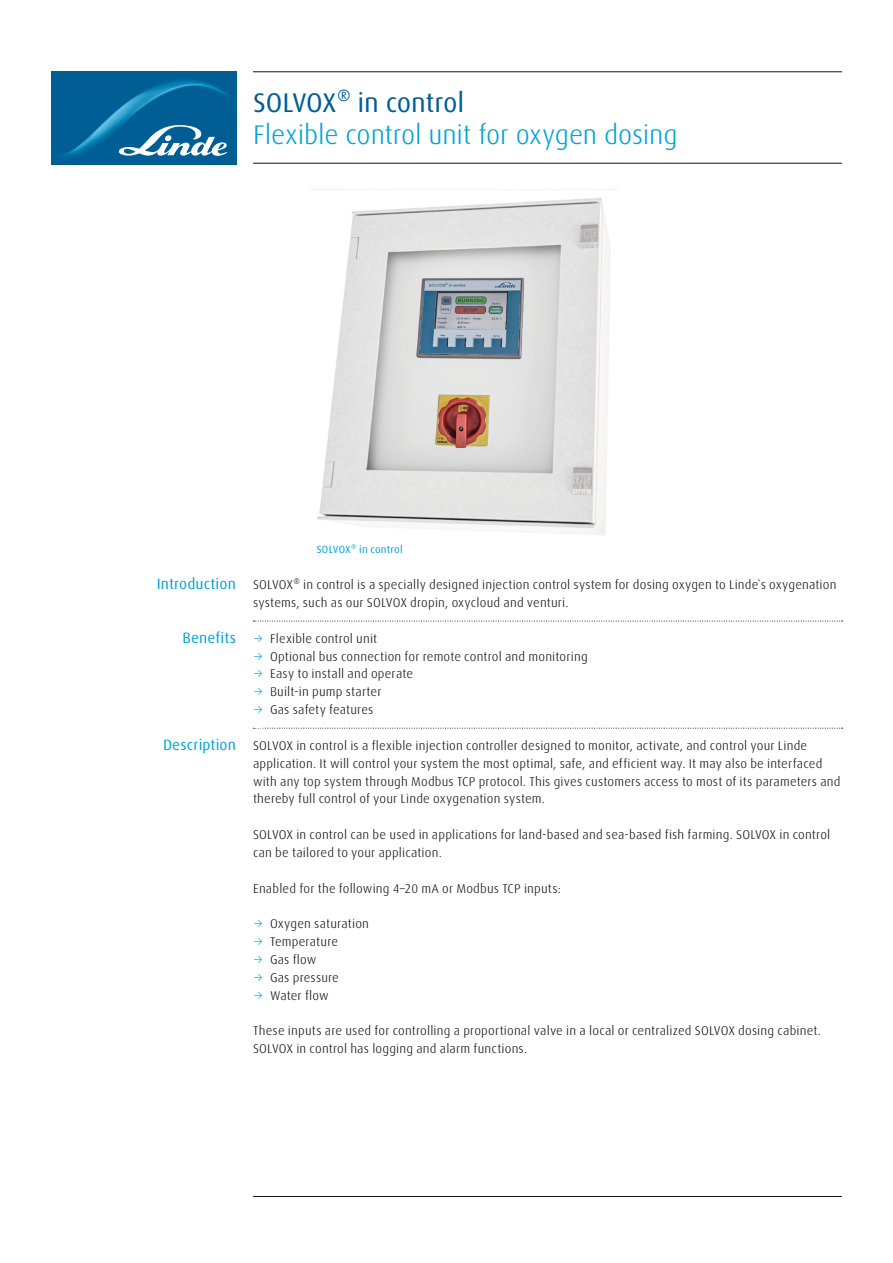
<style>
.page{position:relative;width:893px;height:1263px;background:#fff}
.page>*{position:absolute;margin:0;border:0;box-sizing:border-box;transform-origin:0 0}
.t1{font:300 27px "Linde Dax Global";letter-spacing:-.01em;color:#00a3d3}
.t2{font:27px "Linde Dax Global";letter-spacing:-.01em;color:#005e95}
.t3{font:15px "Linde Dax Global";letter-spacing:.005em;color:#00a3d3}
.t4{font:300 12.75px/17.9px "Linde Dax Global";letter-spacing:.01em;color:#131413}
.t5{font:10.5px "Linde Dax Global";letter-spacing:.015em;color:#00a3d3}
.s1{color:#00a3d3}
.s2{font-weight:500;color:#fff}
</style>
<div class="page">
<img style="left:310px;top:189px;width:308px;height:346px">
<hr style="left:253px;top:1196px;width:589px;height:1px;background:#131413">
<img style="left:51px;top:72px;width:185px;height:92px">
<svg style="left:119px;top:125px;width:108px;height:31px"></svg>
<svg style="left:253px;top:621px;width:590px;height:1px"></svg>
<svg style="left:253px;top:728px;width:590px;height:1px"></svg>
<hr style="left:253px;top:71px;width:589px;height:1px;background:#131413">
<hr style="left:253px;top:163px;width:589px;height:1px;background:#131413">
<h1 class="t2" style="left:253px;top:87px;width:213px">SOLVOX® in control</h1>
<h1 class="t1" style="left:253px;top:119px;width:426px">Flexible control unit for oxygen dosing</h1>
<p class="t3" style="left:157px;top:575px;width:81px">Introduction</p>
<p class="t3" style="left:182px;top:629px;width:55px">Benefits</p>
<p class="t3" style="left:163px;top:736px;width:74px">Description</p>
<p class="t5" style="left:317px;top:544px;width:88px">SOLVOX® in control</p>
<p class="t4" style="left:253px;top:576px;width:585px">SOLVOX® in control is a specially designed injection control system for dosing oxygen to Linde`s oxygenation systems, such as our SOLVOX dropin, oxycloud and venturi.</p>
<p class="t4" style="left:253px;top:629px;width:126px"><span class="s1">→</span> Flexible control unit</p>
<p class="t4" style="left:253px;top:647px;width:336px"><span class="s1">→</span> Optional bus connection for remote control and monitoring</p>
<p class="t4" style="left:253px;top:665px;width:162px"><span class="s1">→</span> Easy to install and operate</p>
<p class="t4" style="left:253px;top:683px;width:130px"><span class="s1">→</span> Built-in pump starter</p>
<p class="t4" style="left:253px;top:701px;width:122px"><span class="s1">→</span> Gas safety features <span class="s2">→</span></p>
<p class="t4" style="left:253px;top:736px;width:589px">SOLVOX in control is a flexible injection controller designed to monitor, activate, and control your Linde application. It will control your system the most optimal, safe, and efficient way. It may also be interfaced with any top system through Modbus TCP protocol. This gives customers access to most of its parameters and thereby full control of your Linde oxygenation system.</p>
<p class="t4" style="left:253px;top:826px;width:579px">SOLVOX in control can be used in applications for land-based and sea-based fish farming. SOLVOX in control can be tailored to your application.</p>
<p class="t4" style="left:253px;top:879px;width:309px">Enabled for the following 4–20 mA or Modbus TCP inputs:</p>
<p class="t4" style="left:253px;top:915px;width:118px"><span class="s1">→</span> Oxygen saturation</p>
<p class="t4" style="left:253px;top:933px;width:87px"><span class="s1">→</span> Temperature</p>
<p class="t4" style="left:253px;top:951px;width:65px"><span class="s1">→</span> Gas flow</p>
<p class="t4" style="left:253px;top:968px;width:87px"><span class="s1">→</span> Gas pressure</p>
<p class="t4" style="left:253px;top:986px;width:77px"><span class="s1">→</span> Water flow</p>
<p class="t4" style="left:253px;top:1022px;width:569px">These inputs are used for controlling a proportional valve in a local or centralized SOLVOX dosing cabinet.<br>SOLVOX in control has logging and alarm functions.</p>
</div>
